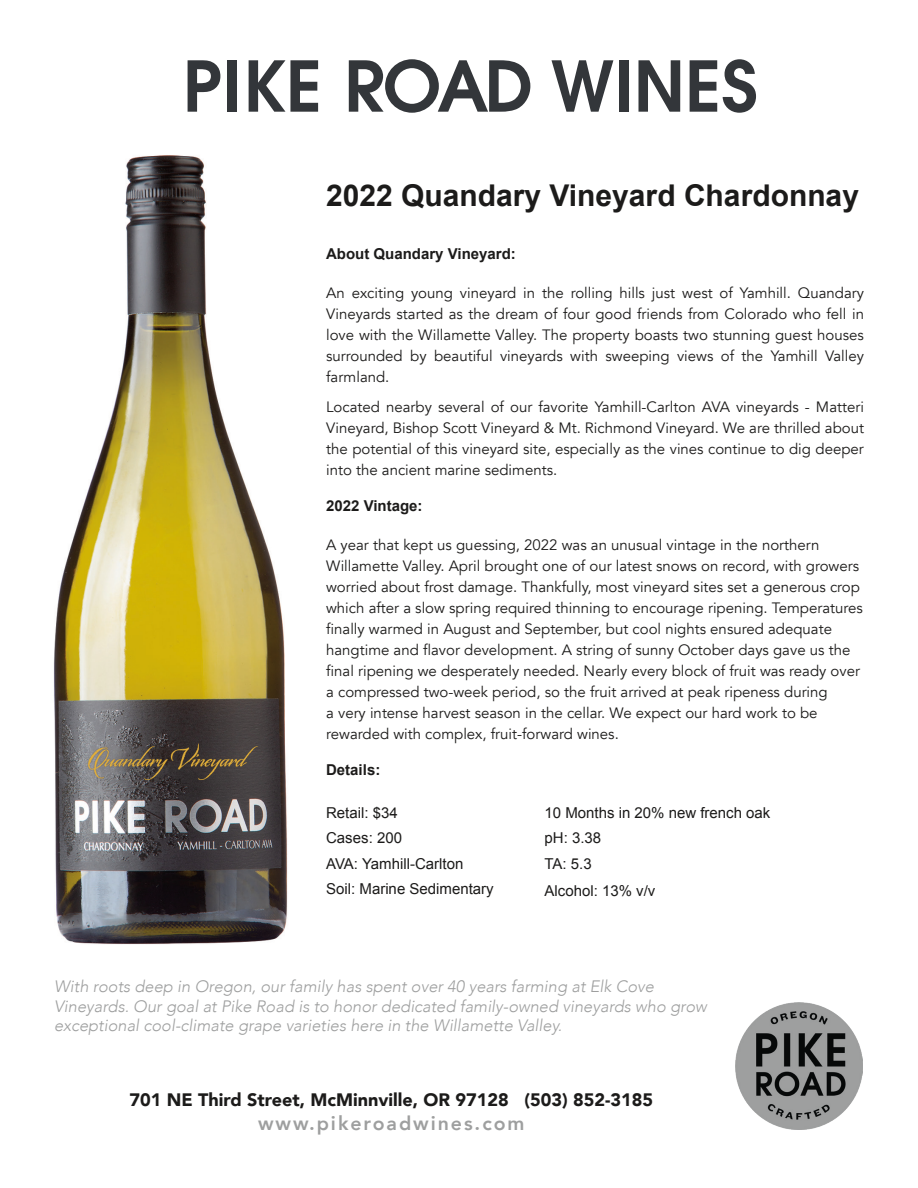
<style>
.page{position:relative;width:918px;height:1188px;background:#fff}
.page>*{position:absolute;margin:0;border:0;box-sizing:border-box;transform-origin:0 0}
.t1{font:600 69.45px "ITC Avant Garde Std";letter-spacing:.005em;color:#33363a}
.t2{font:700 30px "Arial";color:#1c1b1a}
.t3{font:800 19.5px "Avenir";letter-spacing:.1em;color:#9e9f9f}
.t4{font:900 18px "Avenir";color:#1c1b1a}
.t5{font:italic 300 16.5px/19.5px "Avenir";color:#9e9f9f}
.t6{font:15px/21px "Avenir";color:#1c1b1a;text-align:justify}
.t7{font:15px "Arial";color:#1c1b1a}
.t8{font:700 15px "Arial";color:#1c1b1a}
</style>
<div class="page">
<img style="left:53px;top:155px;width:235px;height:789px">
<img style="left:735px;top:1002px;width:127px;height:128px">
<p class="t1" style="left:183px;top:41px;width:577px">PIKE ROAD WINES</p>
<p class="t2" style="left:326px;top:175px;width:534px">2022 Quandary Vineyard Chardonnay</p>
<p class="t8" style="left:326px;top:244px;width:191px">About Quandary Vineyard:</p>
<p class="t6" style="left:326px;top:283px;width:539px">An exciting young vineyard in the rolling hills just west of Yamhill. Quandary Vineyards started as the dream of four good friends from Colorado who fell in love with the Willamette Valley. The property boasts two stunning guest houses surrounded by beautiful vineyards with sweeping views of the Yamhill Valley farmland.</p>
<p class="t6" style="left:326px;top:397px;width:539px">Located nearby several of our favorite Yamhill-Carlton AVA vineyards - Matteri Vineyard, Bishop Scott Vineyard &amp; Mt. Richmond Vineyard. We are thrilled about the potential of this vineyard site, especially as the vines continue to dig deeper into the ancient marine sediments.</p>
<p class="t8" style="left:326px;top:496px;width:98px">2022 Vintage:</p>
<p class="t6" style="left:326px;top:535px;width:538px;text-align:left">A year that kept us guessing, 2022 was an unusual vintage in the northern Willamette Valley. April brought one of our latest snows on record, with growers worried about frost damage. Thankfully, most vineyard sites set a generous crop which after a slow spring required thinning to encourage ripening. Temperatures finally warmed in August and September, but cool nights ensured adequate hangtime and flavor development. A string of sunny October days gave us the final ripening we desperately needed. Nearly every block of fruit was ready over a compressed two-week period, so the fruit arrived at peak ripeness during<br>a very intense harvest season in the cellar. We expect our hard work to be rewarded with complex, fruit-forward wines.</p>
<p class="t8" style="left:326px;top:760px;width:56px">Details:</p>
<p class="t7" style="left:326px;top:803px;width:73px">Retail: $34</p>
<p class="t7" style="left:326px;top:828px;width:77px">Cases: 200</p>
<p class="t7" style="left:326px;top:854px;width:139px">AVA: Yamhill-Carlton</p>
<p class="t7" style="left:326px;top:879px;width:169px">Soil: Marine Sedimentary</p>
<p class="t7" style="left:545px;top:803px;width:227px">10 Months in 20% new french oak</p>
<p class="t7" style="left:545px;top:828px;width:58px">pH: 3.38</p>
<p class="t7" style="left:545px;top:854px;width:49px">TA: 5.3</p>
<p class="t7" style="left:545px;top:881px;width:112px">Alcohol: 13% v/v</p>
<p class="t5" style="left:54px;top:977px;width:654px">With roots deep in Oregon, our family has spent over 40 years farming at Elk Cove<br>Vineyards. Our goal at Pike Road is to honor dedicated family-owned vineyards who grow exceptional cool-climate grape varieties here in the Willamette Valley.</p>
<p class="t4" style="left:129px;top:1085px;width:525px">701 NE Third Street, McMinnville, OR 97128 (503) 852-3185</p>
<p class="t3" style="left:258px;top:1108px;width:268px">www.pikeroadwines.com</p>
</div>
